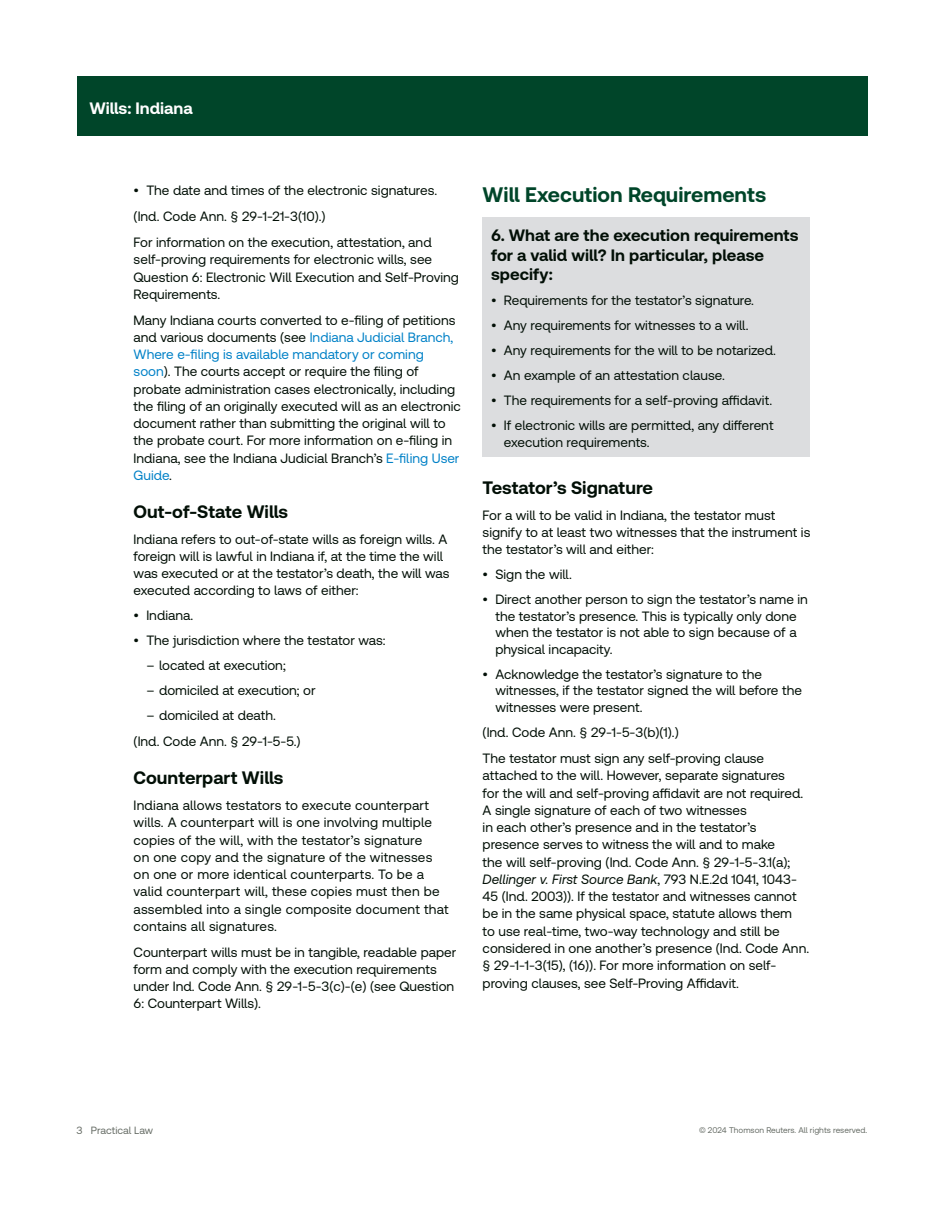
<style>
.page{position:relative;width:944px;height:1214px;background:#fff}
.page>*{position:absolute;margin:0;border:0;box-sizing:border-box;transform-origin:0 0}
.t1{font:700 21px "Clario";color:#004529}
.t2{font:700 18px "Clario";color:#020f06}
.t3{font:700 16.5px/19.5px "Clario";color:#020f06}
.t4{font:700 16.5px "Clario";color:#fff}
.t5{font:13.5px/17.2px "Clario";color:#020f06}
.t6{font:10.5px "Clario";color:#676d66}
.t7{font:8.25px "Clario";color:#676d66}
.s1{color:#0081c7}
.s2{font-style:italic}
</style>
<div class="page">
<div style="left:77px;top:77px;width:790px;height:59px;background:#004529"></div>
<div style="left:482px;top:217px;width:328px;height:240px;background:#dcdddf"></div>
<p class="t4" style="left:89px;top:98px;width:105px">Wills: Indiana</p>
<p class="t5" style="left:134px;top:177px;width:305px;line-height:25.8px">• The date and times of the electronic signatures. (Ind. Code Ann. § 29-1-21-3(10).)<br>For information on the execution, attestation, and</p>
<p class="t5" style="left:134px;top:250px;width:327px">self-proving requirements for electronic wills, see<br>Question 6: Electronic Will Execution and Self-Proving<br>Requirements.</p>
<p class="t5" style="left:134px;top:311px;width:329px">Many Indiana courts converted to e-filing of petitions and various documents (see <span class="s1">Indiana Judicial Branch, Where e-filing is available mandatory or coming soon</span>). The courts accept or require the filing of probate administration cases electronically, including the filing of an originally executed will as an electronic document rather than submitting the original will to the probate court. For more information on e-filing in Indiana, see the Indiana Judicial Branch’s <span class="s1">E-filing User Guide</span>.</p>
<h2 class="t2" style="left:134px;top:500px;width:156px">Out-of-State Wills</h2>
<p class="t5" style="left:134px;top:530px;width:317px">Indiana refers to out-of-state wills as foreign wills. A foreign will is lawful in Indiana if, at the time the will was executed or at the testator’s death, the will was executed according to laws of either:</p>
<p class="t5" style="left:134px;top:606px;width:61px">• Indiana.</p>
<p class="t5" style="left:134px;top:631px;width:253px">• The jurisdiction where the testator was:</p>
<p class="t5" style="left:146px;top:656px;width:141px">– located at execution;</p>
<p class="t5" style="left:146px;top:681px;width:171px">– domiciled at execution; or</p>
<p class="t5" style="left:134px;top:702px;width:168px;line-height:25.8px;text-indent:13px">– domiciled at death. (Ind. Code Ann. § 29-1-5-5.)</p>
<h2 class="t2" style="left:134px;top:766px;width:151px">Counterpart Wills</h2>
<p class="t5" style="left:134px;top:796px;width:317px">Indiana allows testators to execute counterpart wills. A counterpart will is one involving multiple copies of the will, with the testator’s signature<br>on one copy and the signature of the witnesses on one or more identical counterparts. To be a valid counterpart will, these copies must then be assembled into a single composite document that contains all signatures.</p>
<p class="t5" style="left:134px;top:942px;width:324px">Counterpart wills must be in tangible, readable paper form and comply with the execution requirements under Ind. Code Ann. § 29-1-5-3(c)-(e) (see Question 6: Counterpart Wills).</p>
<h1 class="t1" style="left:482px;top:182px;width:285px">Will Execution Requirements</h1>
<p class="t3" style="left:491px;top:225px;width:309px">6. What are the execution requirements for a valid will? In particular, please specify:</p>
<p class="t5" style="left:491px;top:291px;width:264px">• Requirements for the testator’s signature.</p>
<p class="t5" style="left:491px;top:316px;width:259px">• Any requirements for witnesses to a will.</p>
<p class="t5" style="left:491px;top:341px;width:286px">• Any requirements for the will to be notarized.</p>
<p class="t5" style="left:491px;top:366px;width:235px">• An example of an attestation clause.</p>
<p class="t5" style="left:491px;top:391px;width:282px">• The requirements for a self-proving affidavit.</p>
<p class="t5" style="left:504px;top:417px;width:271px;line-height:16.5px;text-indent:-13px">• If electronic wills are permitted, any different execution requirements.</p>
<h2 class="t2" style="left:482px;top:476px;width:172px">Testator’s Signature</h2>
<p class="t5" style="left:482px;top:506px;width:329px">For a will to be valid in Indiana, the testator must signify to at least two witnesses that the instrument is the testator’s will and either:</p>
<p class="t5" style="left:482px;top:565px;width:91px">• Sign the will.</p>
<p class="t5" style="left:495px;top:590px;width:314px;line-height:16.5px;text-indent:-13px">• Direct another person to sign the testator’s name in the testator’s presence. This is typically only done when the testator is not able to sign because of a physical incapacity.</p>
<p class="t5" style="left:495px;top:665px;width:308px;line-height:16.5px;text-indent:-13px">• Acknowledge the testator’s signature to the witnesses, if the testator signed the will before the witnesses were present.</p>
<p class="t5" style="left:482px;top:719px;width:283px;line-height:25.8px">(Ind. Code Ann. § 29-1-5-3(b)(1).)<br>The testator must sign any self-proving clause</p>
<p class="t5" style="left:482px;top:766px;width:328px">attached to the will. However, separate signatures<br>for the will and self-proving affidavit are not required.<br>A single signature of each of two witnesses<br>in each other’s presence and in the testator’s presence serves to witness the will and to make<br>the will self-proving (Ind. Code Ann. § 29-1-5-3.1(a); <span class="s2">Dellinger v. First Source Bank</span>, 793 N.E.2d 1041, 1043- 45 (Ind. 2003)). If the testator and witnesses cannot be in the same physical space, statute allows them<br>to use real-time, two-way technology and still be considered in one another’s presence (Ind. Code Ann. § 29-1-1-3(15), (16)). For more information on self&shy;proving clauses, see Self-Proving Affidavit.</p>
<p class="t6" style="left:77px;top:1124px;width:78px">3 Practical Law</p>
<p class="t7" style="left:699px;top:1124px;width:170px">© 2024 Thomson Reuters. All rights reserved.</p>
</div>
